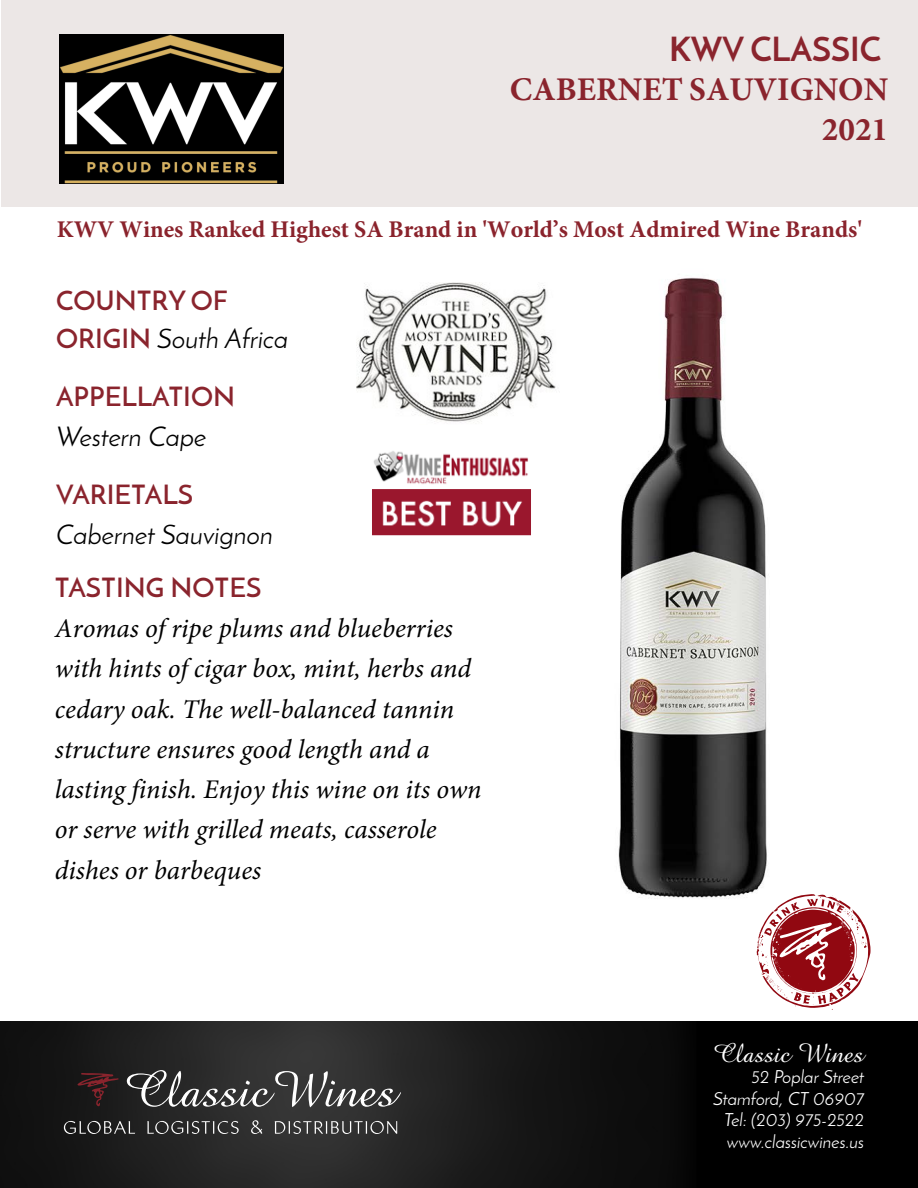
<style>
.page{position:relative;width:918px;height:1188px;background:#fff}
.page>*{position:absolute;margin:0;border:0;box-sizing:border-box;transform-origin:0 0}
.t1{font:700 33.15px/39.3px "Minion Pro";color:#8a242d;text-align:right}
.t2{font:700 33.15px "Josefin Sans";color:#8a242d}
.t3{font:italic 27px/40.3px "Minion Pro";color:#000}
.t4{font:600 27px/38.5px "Josefin Sans";color:#8a242d}
.t5{font:27px "Josefin Sans";color:#000}
.t6{font:27px "Amazone BT";color:#fff}
.t7{font:700 24px "Minion Pro";color:#8a232c}
.t8{font:18px/21.6px "Josefin Sans";color:#fff;text-align:right}
.s1{font-weight:400;color:#000}
</style>
<div class="page">
<img style="left:618px;top:277px;width:149px;height:622px">
<div style="left:1px;top:0;width:917px;height:206px;background:#ece7e6"></div>
<img style="left:0;top:1022px;width:918px;height:166px">
<svg style="left:127px;top:1070px;width:274px;height:37px;background:#535353"></svg>
<svg style="left:64px;top:1121px;width:71px;height:13px"></svg>
<svg style="left:147px;top:1121px;width:92px;height:13px"></svg>
<svg style="left:251px;top:1120px;width:11px;height:14px"></svg>
<svg style="left:275px;top:1121px;width:122px;height:13px;background:#5f5f5f"></svg>
<svg style="left:77px;top:1073px;width:42px;height:33px"></svg>
<svg style="left:757px;top:894px;width:114px;height:116px"></svg>
<img style="left:356px;top:282px;width:200px;height:140px">
<img style="left:59px;top:35px;width:225px;height:148px">
<img style="left:372px;top:451px;width:159px;height:85px">
<p class="t2" style="left:669px;top:36px;width:213px">KWV CLASSIC</p>
<p class="t1" style="left:510px;top:70px;width:380px">CABERNET SAUVIGNON<br>2021</p>
<p class="t7" style="left:57px;top:213px;width:807px">KWV Wines Ranked Highest SA Brand in 'World’s Most Admired Wine Brands'</p>
<p class="t4" style="left:56px;top:284px;width:234px">COUNTRY OF<br>ORIGIN <span class="s1">South Africa</span></p>
<p class="t4" style="left:56px;top:380px;width:180px">APPELLATION</p>
<p class="t5" style="left:56px;top:425px;width:152px">Western Cape</p>
<p class="t4" style="left:56px;top:478px;width:138px">VARIETALS</p>
<p class="t5" style="left:56px;top:523px;width:219px">Cabernet Sauvignon</p>
<p class="t4" style="left:55px;top:571px;width:208px">TASTING NOTES</p>
<p class="t3" style="left:55px;top:608px;width:428px">Aromas of ripe plums and blueberries with hints of cigar box, mint, herbs and cedary oak. The well-balanced tannin structure ensures good length and a lasting finish. Enjoy this wine on its own or serve with grilled meats, casserole dishes or barbeques</p>
<p class="t6" style="left:714px;top:1037px;width:152px">Classic Wines</p>
<p class="t8" style="left:713px;top:1068px;width:153px">52 Poplar Street<br>Stamford, CT 06907<br>Tel: (203) 975-2522 www.classicwines.us</p>
</div>
